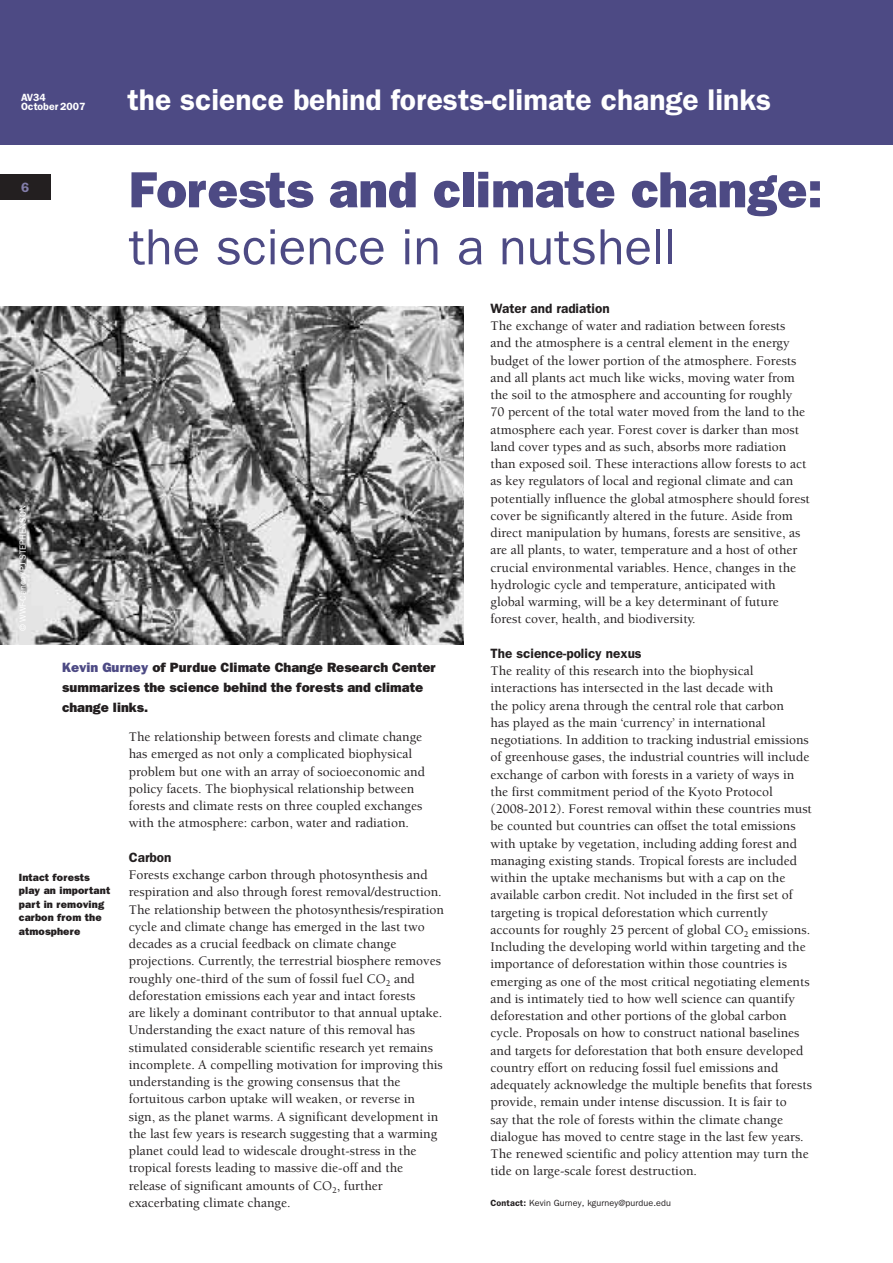
<style>
.page{position:relative;width:893px;height:1263px;background:#fff}
.page>*{position:absolute;margin:0;border:0;box-sizing:border-box;transform-origin:0 0}
.t1{font:800 51px "Franklin Gothic";color:#4d4a84}
.t2{font:51px "Franklin Gothic";color:#4d4a84}
.t3{font:600 30px "Franklin Gothic";color:#fff}
.t4{font:500 13.5px/17.2px "Berkeley";color:#231f20}
.t5{font:800 13.5px/20.2px "Franklin Gothic";color:#231f20}
.t6{font:600 13.5px "Franklin Gothic";color:#231f20}
.t7{font:600 13.5px "Franklin Gothic";color:#837eaa}
.t8{font:800 10.5px/13.5px "Franklin Gothic";letter-spacing:.01em;color:#231f20}
.t9{font:600 10.5px/9px "Franklin Gothic";color:#fff}
.t10{font:9px "Franklin Gothic";letter-spacing:.01em;color:#231f20}
.t11{font:9px "Franklin Gothic";color:#fff}
.s1{color:#4d4a84}
.s2{font-weight:600}
</style>
<div class="page">
<div style="left:0;top:0;width:892px;height:145px;background:#4d4a84"></div>
<div style="left:0;top:174px;width:51px;height:26px;background:#231f20"></div>
<img style="left:0;top:306px;width:464px;height:338px">
<p class="t9" style="left:21px;top:94px;width:66px">AV34<br>October 2007</p>
<p class="t7" style="left:21px;top:183px;width:10px">6</p>
<h2 class="t3" style="left:127px;top:89px;width:645px">the science behind forests-climate change links</h2>
<h1 class="t1" style="left:129px;top:172px;width:695px">Forests and climate change:</h1>
<h1 class="t2" style="left:129px;top:229px;width:549px">the science in a nutshell</h1>
<p class="t11" style="left:20px;top:631px;width:128px;rotate:-90deg">© WWF-Canon/PJ STEPHENSON</p>
<p class="t5" style="left:62px;top:658px;width:375px"><span class="s1">Kevin Gurney</span> of Purdue Climate Change Research Center summarizes the science behind the forests and climate change links.</p>
<p class="t8" style="left:19px;top:871px;width:93px">Intact forests play an important part in removing carbon from the atmosphere</p>
<p class="t4" style="left:129px;top:729px;width:298px">The relationship between forests and climate change has emerged as not only a complicated biophysical problem but one with an array of socioeconomic and policy facets. The biophysical relationship between forests and climate rests on three coupled exchanges with the atmosphere: carbon, water and radiation.</p>
<p class="t6" style="left:129px;top:853px;width:44px">Carbon</p>
<p class="t4" style="left:129px;top:867px;width:317px">Forests exchange carbon through photosynthesis and respiration and also through forest removal/destruction.<br>The relationship between the photosynthesis/respiration cycle and climate change has emerged in the last two decades as a crucial feedback on climate change projections. Currently, the terrestrial biosphere removes roughly one-third of the sum of fossil fuel CO<sub>2</sub> and deforestation emissions each year and intact forests<br>are likely a dominant contributor to that annual uptake.<br>Understanding the exact nature of this removal has stimulated considerable scientific research yet remains incomplete. A compelling motivation for improving this understanding is the growing consensus that the fortuitous carbon uptake will weaken, or reverse in sign, as the planet warms. A significant development in the last few years is research suggesting that a warming planet could lead to widescale drought-stress in the tropical forests leading to massive die-off and the release of significant amounts of CO<sub>2</sub>, further exacerbating climate change.</p>
<p class="t6" style="left:490px;top:303px;width:121px">Water and radiation</p>
<p class="t4" style="left:490px;top:318px;width:321px">The exchange of water and radiation between forests<br>and the atmosphere is a central element in the energy budget of the lower portion of the atmosphere. Forests and all plants act much like wicks, moving water from the soil to the atmosphere and accounting for roughly<br>70 percent of the total water moved from the land to the atmosphere each year. Forest cover is darker than most land cover types and as such, absorbs more radiation than exposed soil. These interactions allow forests to act as key regulators of local and regional climate and can potentially influence the global atmosphere should forest cover be significantly altered in the future. Aside from direct manipulation by humans, forests are sensitive, as are all plants, to water, temperature and a host of other crucial environmental variables. Hence, changes in the hydrologic cycle and temperature, anticipated with global warming, will be a key determinant of future forest cover, health, and biodiversity.</p>
<p class="t6" style="left:490px;top:648px;width:153px">The science-policy nexus</p>
<p class="t4" style="left:490px;top:663px;width:323px">The reality of this research into the biophysical interactions has intersected in the last decade with<br>the policy arena through the central role that carbon<br>has played as the main ‘currency’ in international negotiations. In addition to tracking industrial emissions of greenhouse gases, the industrial countries will include exchange of carbon with forests in a variety of ways in the first commitment period of the Kyoto Protocol (2008-2012). Forest removal within these countries must be counted but countries can offset the total emissions with uptake by vegetation, including adding forest and managing existing stands. Tropical forests are included within the uptake mechanisms but with a cap on the available carbon credit. Not included in the first set of targeting is tropical deforestation which currently accounts for roughly 25 percent of global CO<sub>2</sub> emissions.<br>Including the developing world within targeting and the importance of deforestation within those countries is emerging as one of the most critical negotiating elements and is intimately tied to how well science can quantify deforestation and other portions of the global carbon cycle. Proposals on how to construct national baselines and targets for deforestation that both ensure developed country effort on reducing fossil fuel emissions and adequately acknowledge the multiple benefits that forests provide, remain under intense discussion. It is fair to<br>say that the role of forests within the climate change dialogue has moved to centre stage in the last few years.<br>The renewed scientific and policy attention may turn the tide on large-scale forest destruction.</p>
<p class="t10" style="left:490px;top:1200px;width:182px"><span class="s2">Contact:</span> Kevin Gurney, kgurney@purdue.edu</p>
</div>
